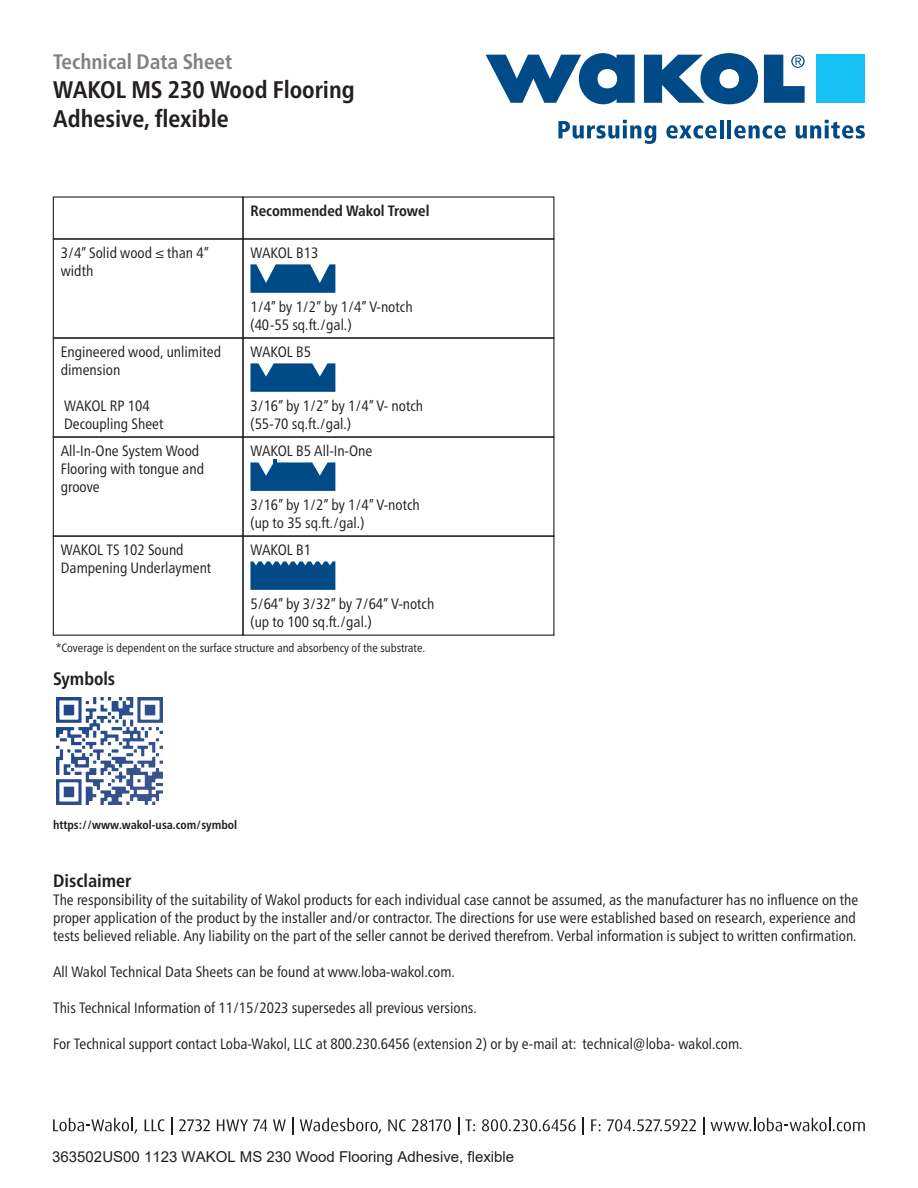
<style>
.page{position:relative;width:918px;height:1188px;background:#fff}
.page>*{position:absolute;margin:0;border:0;box-sizing:border-box;transform-origin:0 0}
.t1{font:700 condensed 24px/28.8px "Frutiger Neue LTW1 G";color:#231f20}
.t2{font:700 condensed 21px "Frutiger Neue LTW1 G";color:#808285}
.t3{font:700 condensed 18px "Frutiger Neue LTW1 G";color:#231f20}
.t4{font:condensed 15px/18px "Frutiger Neue LTW1 G";color:#231f20}
.t5{font:15px "Arial";color:#221e1f}
.t6{font:700 condensed 15px "Frutiger Neue LTW1 G";color:#231f20}
.t7{font:condensed 12px "Frutiger Neue LTW1 G";color:#231f20}
.t8{font:700 condensed 12px "Frutiger Neue LTW1 G";color:#231f20}
</style>
<div class="page">
<svg style="left:486px;top:53px;width:149px;height:51px"></svg>
<svg style="left:644px;top:53px;width:114px;height:51px"></svg>
<svg style="left:764px;top:55px;width:41px;height:48px"></svg>
<div style="left:816px;top:54px;width:48px;height:49px;background:#15c0f2"></div>
<svg style="left:558px;top:120px;width:98px;height:24px"></svg>
<svg style="left:666px;top:125px;width:51px;height:14px"></svg>
<hr style="left:720px;top:120px;width:4px;height:18px;background:#004b87">
<hr style="left:727px;top:120px;width:4px;height:18px;background:#004b87">
<svg style="left:734px;top:125px;width:52px;height:14px"></svg>
<svg style="left:796px;top:120px;width:69px;height:19px"></svg>
<svg style="left:53px;top:1118px;width:84px;height:16px"></svg>
<svg style="left:145px;top:1119px;width:19px;height:12px"></svg>
<svg style="left:171px;top:1118px;width:1px;height:17px"></svg>
<svg style="left:179px;top:1119px;width:31px;height:12px"></svg>
<svg style="left:217px;top:1119px;width:50px;height:12px"></svg>
<svg style="left:273px;top:1119px;width:13px;height:12px"></svg>
<svg style="left:292px;top:1118px;width:1px;height:17px"></svg>
<svg style="left:300px;top:1118px;width:81px;height:16px"></svg>
<svg style="left:388px;top:1119px;width:63px;height:12px"></svg>
<svg style="left:458px;top:1118px;width:1px;height:17px"></svg>
<svg style="left:465px;top:1119px;width:10px;height:12px"></svg>
<svg style="left:482px;top:1119px;width:94px;height:12px"></svg>
<svg style="left:583px;top:1118px;width:1px;height:17px"></svg>
<svg style="left:591px;top:1119px;width:10px;height:12px"></svg>
<svg style="left:607px;top:1119px;width:89px;height:12px"></svg>
<svg style="left:703px;top:1118px;width:1px;height:17px"></svg>
<svg style="left:711px;top:1118px;width:154px;height:13px"></svg>
<div style="left:53px;top:238px;width:191px;height:101px;border:1px solid #231f20"></div>
<div style="left:242px;top:238px;width:312px;height:101px;border:1px solid #231f20"></div>
<div style="left:53px;top:337px;width:191px;height:101px;border:1px solid #231f20"></div>
<div style="left:242px;top:337px;width:312px;height:101px;border:1px solid #231f20"></div>
<div style="left:53px;top:436px;width:191px;height:101px;border:1px solid #231f20"></div>
<div style="left:242px;top:436px;width:312px;height:101px;border:1px solid #231f20"></div>
<div style="left:53px;top:536px;width:191px;height:100px;border:1px solid #231f20"></div>
<div style="left:242px;top:536px;width:312px;height:100px;border:1px solid #231f20"></div>
<svg style="left:250px;top:363px;width:85px;height:29px;background:#1b5e93"></svg>
<svg style="left:250px;top:561px;width:85px;height:29px;background:#11578f"></svg>
<svg style="left:250px;top:264px;width:85px;height:29px;background:#2b699b"></svg>
<svg style="left:250px;top:459px;width:85px;height:32px"></svg>
<img style="left:56px;top:698px;width:107px;height:106px">
<h2 class="t2" style="left:53px;top:46px;width:181px">Technical Data Sheet</h2>
<h1 class="t1" style="left:53px;top:73px;width:303px">WAKOL MS 230 Wood Flooring<br>Adhesive, flexible</h1>
<p class="t6" style="left:250px;top:199px;width:181px">Recommended Wakol Trowel</p>
<p class="t4" style="left:61px;top:242px;width:150px">3/4” Solid wood ≤ than 4” width</p>
<p class="t4" style="left:250px;top:242px;width:69px">WAKOL B13</p>
<p class="t4" style="left:250px;top:296px;width:164px">1/4” by 1/2” by 1/4” V-notch (40-55 sq.ft./gal.)</p>
<p class="t4" style="left:61px;top:342px;width:162px">Engineered wood, unlimited dimension</p>
<p class="t4" style="left:64px;top:396px;width:101px">WAKOL RP 104<br>Decoupling Sheet</p>
<p class="t4" style="left:250px;top:342px;width:62px">WAKOL B5</p>
<p class="t4" style="left:250px;top:396px;width:174px">3/16” by 1/2” by 1/4” V- notch (55-70 sq.ft./gal.)</p>
<p class="t4" style="left:61px;top:441px;width:145px">All-In-One System Wood<br>Flooring with tongue and groove</p>
<p class="t4" style="left:250px;top:441px;width:123px">WAKOL B5 All-In-One</p>
<p class="t4" style="left:250px;top:495px;width:171px">3/16” by 1/2” by 1/4” V-notch (up to 35 sq.ft./gal.)</p>
<p class="t4" style="left:61px;top:540px;width:152px">WAKOL TS 102 Sound<br>Dampening Underlayment</p>
<p class="t4" style="left:250px;top:540px;width:62px">WAKOL B1</p>
<p class="t4" style="left:250px;top:594px;width:186px">5/64” by 3/32” by 7/64” V-notch (up to 100 sq.ft./gal.)</p>
<p class="t7" style="left:56px;top:639px;width:371px">*Coverage is dependent on the surface structure and absorbency of the substrate.</p>
<p class="t3" style="left:53px;top:665px;width:64px">Symbols</p>
<p class="t8" style="left:53px;top:816px;width:186px">https://www.wakol-usa.com/symbol</p>
<p class="t3" style="left:53px;top:867px;width:80px">Disclaimer</p>
<p class="t4" style="left:53px;top:889px;width:807px">The responsibility of the suitability of Wakol products for each individual case cannot be assumed, as the manufacturer has no influence on the proper application of the product by the installer and/or contractor. The directions for use were established based on research, experience and tests believed reliable. Any liability on the part of the seller cannot be derived therefrom. Verbal information is subject to written confirmation.</p>
<p class="t4" style="left:53px;top:961px;width:403px">All Wakol Technical Data Sheets can be found at www.loba-wakol.com.</p>
<p class="t4" style="left:53px;top:997px;width:425px">This Technical Information of 11/15/2023 supersedes all previous versions.</p>
<p class="t4" style="left:53px;top:1033px;width:691px">For Technical support contact Loba-Wakol, LLC at 800.230.6456 (extension 2) or by e-mail at: technical@loba- wakol.com.</p>
<p class="t5" style="left:52px;top:1146px;width:463px">363502US00 1123 WAKOL MS 230 Wood Flooring Adhesive, flexible</p>
</div>
